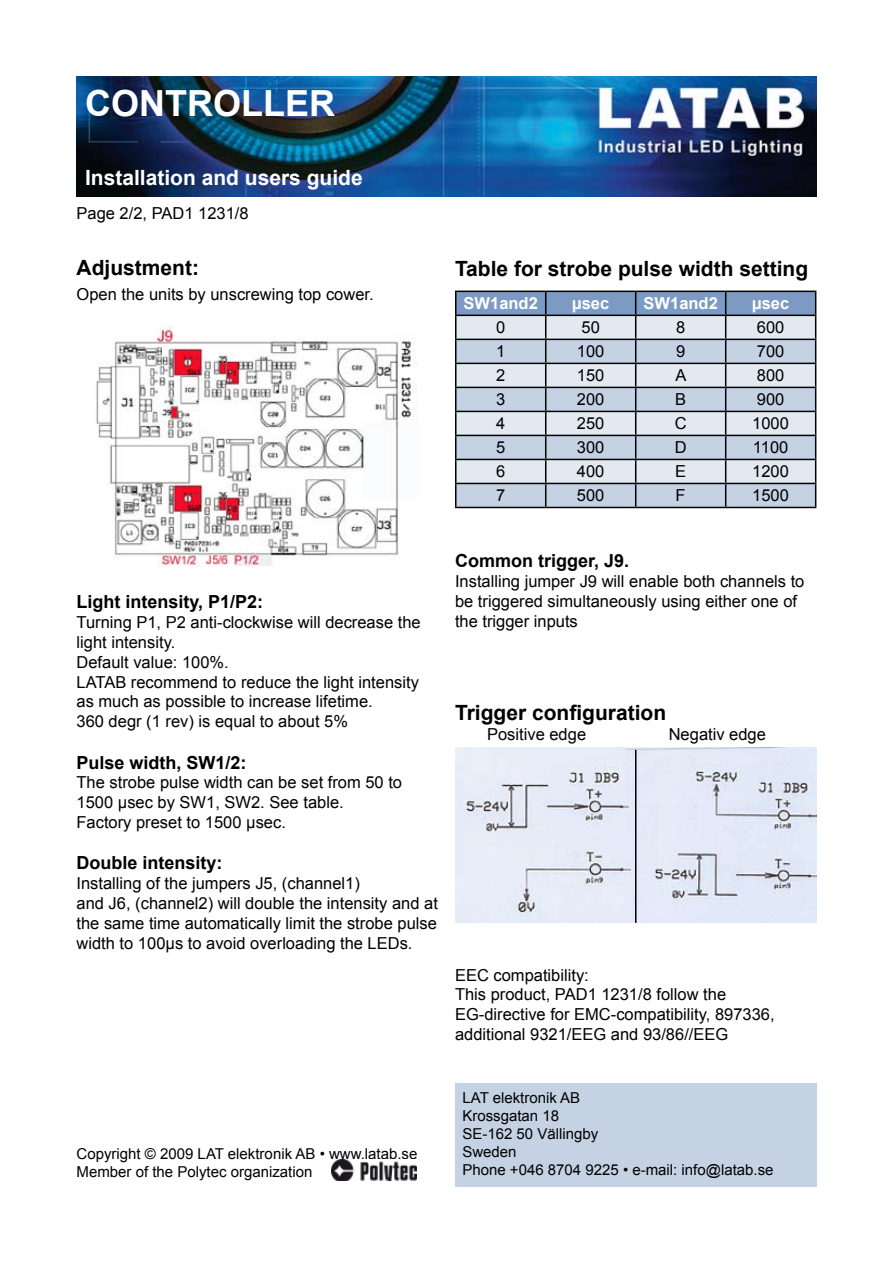
<style>
.page{position:relative;width:893px;height:1263px;background:#fff}
.page>*{position:absolute;margin:0;border:0;box-sizing:border-box;transform-origin:0 0}
.t1{font:700 36px "Arial";color:#fff}
.t2{font:700 21px "Arial";color:#000}
.t3{font:700 21px "Arial";color:#fff}
.t4{font:700 18px "Arial";color:#000}
.t5{font:16.5px/19.8px "Arial";color:#000}
.t6{font:700 16.5px "Arial";color:#fff}
.t7{font:15px/18px "Arial";color:#000}
</style>
<div class="page">
<img style="left:331px;top:1159px;width:85px;height:21px">
<div style="left:455px;top:1083px;width:361px;height:103px;background:#c5d2e4"></div>
<svg style="left:455px;top:291px;width:361px;height:216px;background:#b3becc"></svg>
<hr style="left:455px;top:507px;width:91px;height:1px;background:#000">
<hr style="left:546px;top:507px;width:90px;height:1px;background:#000">
<hr style="left:636px;top:507px;width:90px;height:1px;background:#000">
<hr style="left:726px;top:507px;width:90px;height:1px;background:#000">
<img style="left:77px;top:77px;width:739px;height:120px">
<img style="left:96px;top:326px;width:321px;height:240px">
<img style="left:455px;top:748px;width:361px;height:174px">
<hr style="left:635px;top:750px;width:1px;height:173px;background:#000">
<h1 class="t1" style="left:85px;top:79px;width:251px">CONTROLLER</h1>
<p class="t3" style="left:85px;top:164px;width:279px">Installation and users guide</p>
<p class="t5" style="left:77px;top:203px;width:174px">Page 2/2, PAD1 1231/8</p>
<p class="t2" style="left:77px;top:253px;width:124px">Adjustment:</p>
<p class="t2" style="left:455px;top:255px;width:355px">Table for strobe pulse width setting</p>
<p class="t5" style="left:77px;top:284px;width:299px">Open the units by unscrewing top cower.</p>
<p class="t6" style="left:464px;top:293px;width:76px">SW1and2</p>
<p class="t6" style="left:572px;top:293px;width:39px">µsec</p>
<p class="t6" style="left:644px;top:293px;width:76px">SW1and2</p>
<p class="t6" style="left:752px;top:293px;width:39px">µsec</p>
<p class="t5" style="left:496px;top:318px;width:11px">0</p>
<p class="t5" style="left:581px;top:318px;width:20px">50</p>
<p class="t5" style="left:676px;top:318px;width:11px">8</p>
<p class="t5" style="left:757px;top:318px;width:29px">600</p>
<p class="t5" style="left:496px;top:342px;width:11px">1</p>
<p class="t5" style="left:577px;top:342px;width:29px">100</p>
<p class="t5" style="left:676px;top:342px;width:11px">9</p>
<p class="t5" style="left:757px;top:342px;width:29px">700</p>
<p class="t5" style="left:496px;top:366px;width:11px">2</p>
<p class="t5" style="left:577px;top:366px;width:29px">150</p>
<p class="t5" style="left:676px;top:366px;width:13px">A</p>
<p class="t5" style="left:757px;top:366px;width:29px">800</p>
<p class="t5" style="left:496px;top:390px;width:11px">3</p>
<p class="t5" style="left:577px;top:390px;width:29px">200</p>
<p class="t5" style="left:675px;top:390px;width:13px">B</p>
<p class="t5" style="left:757px;top:390px;width:29px">900</p>
<p class="t5" style="left:496px;top:414px;width:11px">4</p>
<p class="t5" style="left:577px;top:414px;width:29px">250</p>
<p class="t5" style="left:675px;top:414px;width:13px">C</p>
<p class="t5" style="left:752px;top:414px;width:38px">1000</p>
<p class="t5" style="left:496px;top:438px;width:11px">5</p>
<p class="t5" style="left:577px;top:438px;width:29px">300</p>
<p class="t5" style="left:675px;top:438px;width:13px">D</p>
<p class="t5" style="left:753px;top:438px;width:37px">1100</p>
<p class="t5" style="left:496px;top:462px;width:11px">6</p>
<p class="t5" style="left:577px;top:462px;width:29px">400</p>
<p class="t5" style="left:675px;top:462px;width:13px">E</p>
<p class="t5" style="left:752px;top:462px;width:38px">1200</p>
<p class="t5" style="left:496px;top:486px;width:11px">7</p>
<p class="t5" style="left:577px;top:486px;width:29px">500</p>
<p class="t5" style="left:676px;top:486px;width:12px">F</p>
<p class="t5" style="left:752px;top:486px;width:38px">1500</p>
<p class="t4" style="left:77px;top:590px;width:188px">Light intensity, P1/P2:</p>
<p class="t5" style="left:77px;top:613px;width:346px">Turning P1, P2 anti-clockwise will decrease the light intensity.<br>Default value: 100%.<br>LATAB recommend to reduce the light intensity as much as possible to increase lifetime.<br>360 degr (1 rev) is equal to about 5%</p>
<p class="t4" style="left:77px;top:750px;width:172px">Pulse width, SW1/2:</p>
<p class="t5" style="left:77px;top:773px;width:327px">The strobe pulse width can be set from 50 to<br>1500 µsec by SW1, SW2. See table.<br>Factory preset to 1500 µsec.</p>
<p class="t4" style="left:77px;top:851px;width:148px">Double intensity:</p>
<p class="t5" style="left:77px;top:874px;width:363px">Installing of the jumpers J5, (channel1)<br>and J6, (channel2) will double the intensity and at the same time automatically limit the strobe pulse width to 100µs to avoid overloading the LEDs.</p>
<p class="t4" style="left:455px;top:549px;width:176px">Common trigger, J9.</p>
<p class="t5" style="left:455px;top:572px;width:351px">Installing jumper J9 will enable both channels to be triggered simultaneously using either one of the trigger inputs</p>
<p class="t2" style="left:455px;top:698px;width:213px">Trigger configuration</p>
<p class="t5" style="left:487px;top:724px;width:101px">Positive edge</p>
<p class="t5" style="left:669px;top:724px;width:99px">Negativ edge</p>
<p class="t5" style="left:455px;top:965px;width:321px">EEC compatibility:<br>This product, PAD1 1231/8 follow the EG-directive for EMC-compatibility, 897336, additional 9321/EEG and 93/86//EEG</p>
<p class="t7" style="left:77px;top:1145px;width:342px">Copyright © 2009 LAT elektronik AB • www.latab.se<br>Member of the Polytec organization</p>
<p class="t7" style="left:462px;top:1089px;width:313px">LAT elektronik AB<br>Krossgatan 18<br>SE-162 50 Vällingby<br>Sweden<br>Phone +046 8704 9225 • e-mail: info@latab.se</p>
</div>
